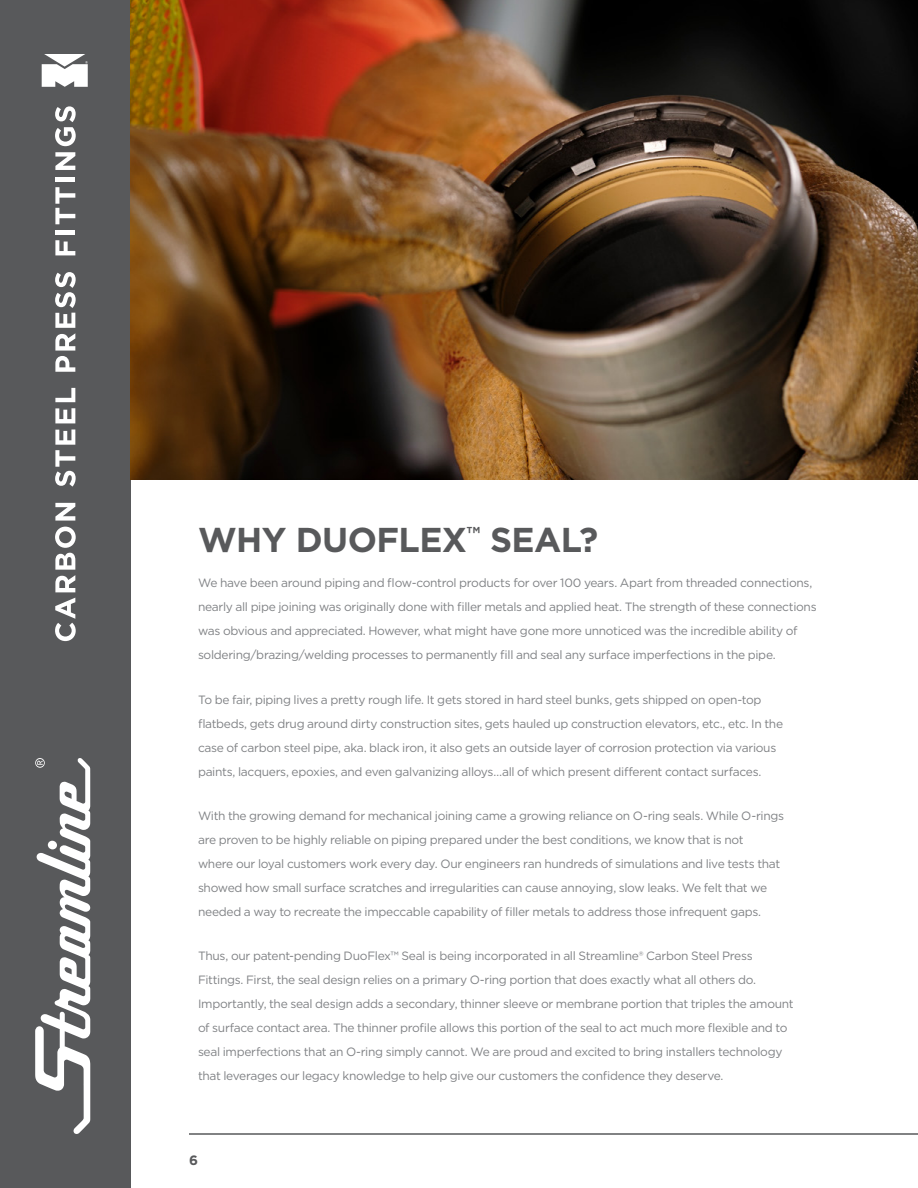
<style>
.page{position:relative;width:918px;height:1188px;background:#fff}
.page>*{position:absolute;margin:0;border:0;box-sizing:border-box;transform-origin:0 0}
.t1{font:700 34.5px "Gotham";letter-spacing:-.015em;color:#58595b}
.t2{font:700 13.5px "Gotham";color:#58595b}
.t3{font:12px/24px "Gotham";letter-spacing:-.025em;color:#808285}
</style>
<div class="page">
<hr style="left:189px;top:1133px;width:729px;height:2px;background:#58595b">
<div style="left:0;top:0;width:130px;height:1188px;background:#58595b"></div>
<svg style="left:35px;top:758px;width:56px;height:376px"></svg>
<svg style="left:55px;top:598px;width:21px;height:43px"></svg>
<svg style="left:55px;top:527px;width:21px;height:65px"></svg>
<svg style="left:55px;top:503px;width:20px;height:18px"></svg>
<svg style="left:55px;top:429px;width:21px;height:58px"></svg>
<svg style="left:55px;top:408px;width:20px;height:15px"></svg>
<svg style="left:55px;top:388px;width:20px;height:14px"></svg>
<svg style="left:55px;top:272px;width:21px;height:100px"></svg>
<svg style="left:55px;top:240px;width:20px;height:15px"></svg>
<hr style="left:55px;top:230px;width:20px;height:4px;background:#fff">
<svg style="left:55px;top:187px;width:20px;height:37px"></svg>
<hr style="left:55px;top:177px;width:20px;height:4px;background:#fff">
<svg style="left:55px;top:152px;width:20px;height:18px"></svg>
<svg style="left:55px;top:106px;width:21px;height:40px"></svg>
<svg style="left:42px;top:54px;width:46px;height:33px"></svg>
<img style="left:130px;top:0;width:788px;height:479px">
<h1 class="t1" style="left:198px;top:517px;width:402px">WHY DUOFLEX<sup>™</sup> SEAL?</h1>
<p class="t3" style="left:198px;top:571px;width:620px">We have been around piping and flow-control products for over 100 years. Apart from threaded connections, nearly all pipe joining was originally done with filler metals and applied heat. The strength of these connections was obvious and appreciated. However, what might have gone more unnoticed was the incredible ability of soldering/brazing/welding processes to permanently fill and seal any surface imperfections in the pipe.</p>
<p class="t3" style="left:198px;top:687px;width:587px">To be fair, piping lives a pretty rough life. It gets stored in hard steel bunks, gets shipped on open-top flatbeds, gets drug around dirty construction sites, gets hauled up construction elevators, etc., etc. In the case of carbon steel pipe, aka. black iron, it also gets an outside layer of corrosion protection via various paints, lacquers, epoxies, and even galvanizing alloys…all of which present different contact surfaces.</p>
<p class="t3" style="left:198px;top:803px;width:588px">With the growing demand for mechanical joining came a growing reliance on O-ring seals. While O-rings are proven to be highly reliable on piping prepared under the best conditions, we know that is not<br>where our loyal customers work every day. Our engineers ran hundreds of simulations and live tests that showed how small surface scratches and irregularities can cause annoying, slow leaks. We felt that we needed a way to recreate the impeccable capability of filler metals to address those infrequent gaps.</p>
<p class="t3" style="left:198px;top:944px;width:597px">Thus, our patent-pending DuoFlex™ Seal is being incorporated in all Streamline® Carbon Steel Press Fittings. First, the seal design relies on a primary O-ring portion that does exactly what all others do.<br>Importantly, the seal design adds a secondary, thinner sleeve or membrane portion that triples the amount of surface contact area. The thinner profile allows this portion of the seal to act much more flexible and to seal imperfections that an O-ring simply cannot. We are proud and excited to bring installers technology that leverages our legacy knowledge to help give our customers the confidence they deserve.</p>
<p class="t2" style="left:189px;top:1151px;width:10px">6</p>
</div>
